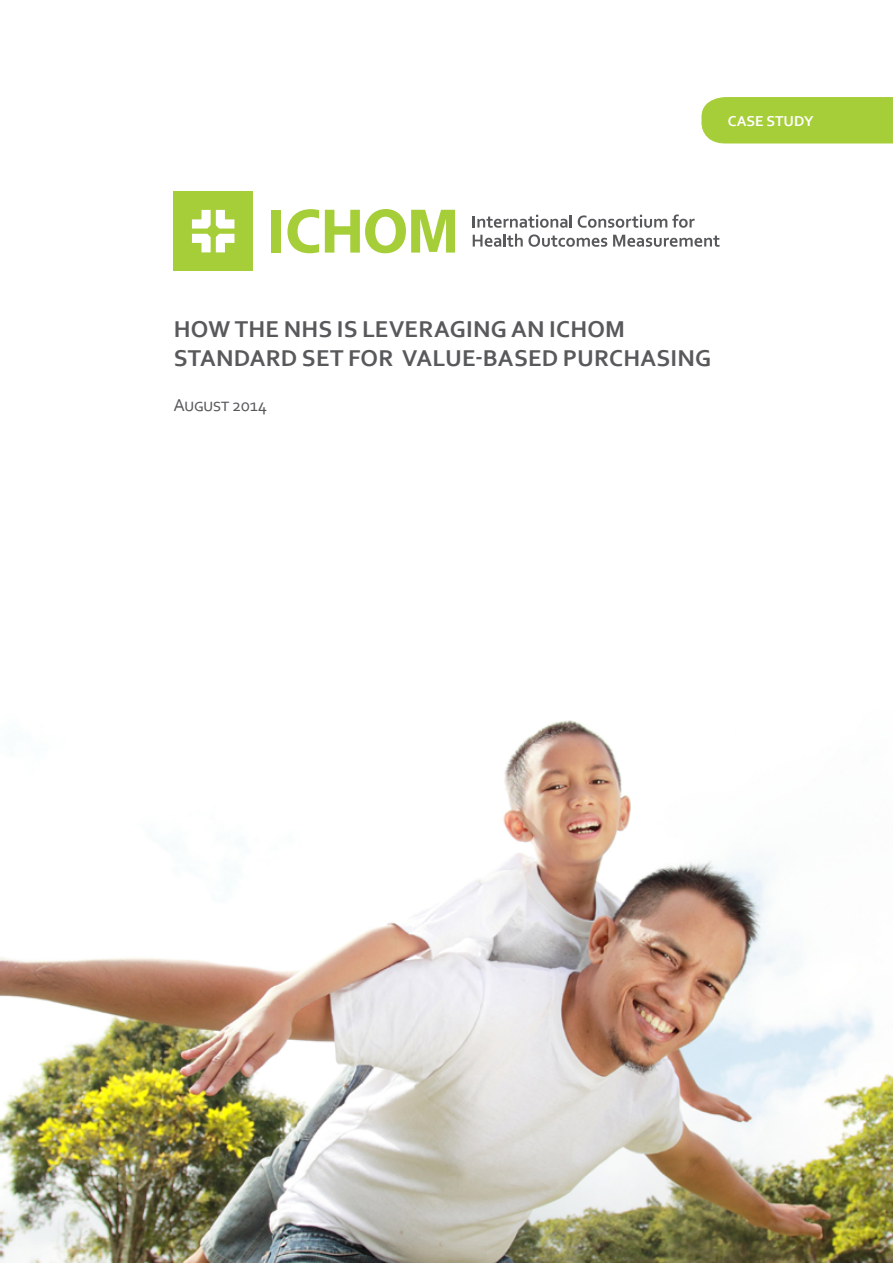
<style>
.page{position:relative;width:893px;height:1263px;background:#fff}
.page>*{position:absolute;margin:0;border:0;box-sizing:border-box;transform-origin:0 0}
.t1{font:700 24px/29.4px "Corbel";letter-spacing:.01em;color:#58595b}
.t2{font:18px "Corbel";letter-spacing:-.025em;color:#58595b}
.t3{font:700 15px "Corbel";color:#fff}
</style>
<div class="page">
<div style="left:173px;top:191px;width:80px;height:80px;background:#a6ce39"></div>
<svg style="left:192px;top:210px;width:42px;height:42px"></svg>
<div style="left:272px;top:210px;width:9px;height:43px;background:#a6ce39"></div>
<svg style="left:287px;top:209px;width:32px;height:44px"></svg>
<svg style="left:325px;top:209px;width:130px;height:44px"></svg>
<svg style="left:473px;top:215px;width:99px;height:13px"></svg>
<svg style="left:578px;top:214px;width:117px;height:14px"></svg>
<svg style="left:473px;top:234px;width:134px;height:13px"></svg>
<svg style="left:613px;top:235px;width:106px;height:12px"></svg>
<div style="left:701px;top:97px;width:192px;height:47px;background:#a6ce39"></div>
<img style="left:0;top:720px;width:893px;height:543px">
<p class="t3" style="left:728px;top:112px;width:87px">CASE STUDY</p>
<p class="t1" style="left:174px;top:313px;width:539px">HOW THE NHS IS LEVERAGING AN ICHOM<br>STANDARD SET FOR VALUE-BASED PURCHASING</p>
<p class="t2" style="left:173px;top:394px;width:95px">August 2014</p>
</div>
